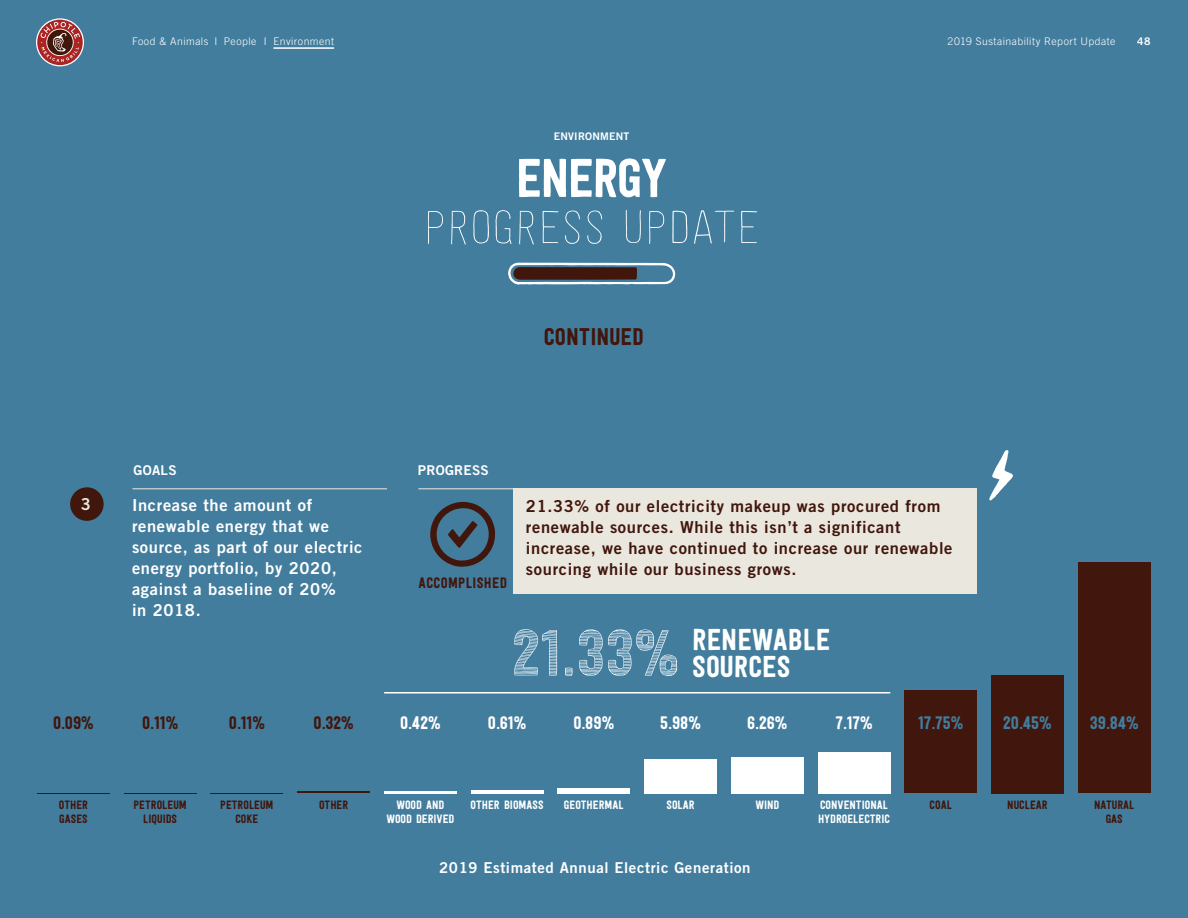
<style>
.page{position:relative;width:1188px;height:918px;background:#437d9e}
.page>*{position:absolute;margin:0;border:0;box-sizing:border-box;transform-origin:0 0}
.t1{font:54px "Festivo Letters No.17";letter-spacing:-.05em;color:#fff}
.t2{font:54px "Festivo Letters No.1";letter-spacing:-.03em;color:#fff}
.t3{font:30px/27px "Festivo Letters No.1";color:#fff}
.t4{font:24px "Festivo Letters No.1";color:#41160c}
.t5{font:18px "Festivo Letters No.1";color:#fff}
.t6{font:18px "Festivo Letters No.1";color:#41160c}
.t7{font:18px "Festivo Letters No.1";color:#437d9e}
.t8{font:16.5px/21px "Trade Gothic LT Std Bd 2";letter-spacing:.04em;color:#41160c}
.t9{font:16.5px/21px "Trade Gothic LT Std Bd 2";letter-spacing:.04em;color:#fff}
.t10{font:16.5px "Trade Gothic LT Std Bd 2";color:#eae7df}
.t11{font:15px "Trade Gothic LT Std Bd 2";letter-spacing:.04em;color:#fff}
.t12{font:15px "Festivo Letters No.1";letter-spacing:.02em;color:#41160c}
.t13{font:13.5px "Trade Gothic LT Std Bd 2";letter-spacing:.02em;color:#fff}
.t14{font:12px "Festivo Letters No.1";color:#fff}
.t15{font:12px/13.5px "Festivo Letters No.1";color:#41160c;text-align:center}
.t16{font:300 10.5px "Trade Gothic LT Std";letter-spacing:.045em;color:#fff}
.t17{font:10.5px "Trade Gothic LT Std Bd 2";letter-spacing:.02em;color:#fff}
.s1{font-family:"Festivo Letters No.4";font-size:64.5px}
</style>
<div class="page">
<div style="left:70px;top:487px;width:34px;height:34px;background:#41160c;border-radius:50%"></div>
<hr style="left:132px;top:488px;width:255px;height:1px;background:#eae7df">
<hr style="left:418px;top:488px;width:448px;height:1px;background:#eae7df">
<div style="left:514px;top:488px;width:463px;height:106px;background:#eae7df"></div>
<div style="left:1078px;top:562px;width:72px;height:231px;background:#41160c"></div>
<div style="left:905px;top:691px;width:72px;height:102px;background:#41160c"></div>
<div style="left:731px;top:757px;width:73px;height:36px;background:#fff"></div>
<div style="left:558px;top:788px;width:72px;height:5px;background:#fff"></div>
<hr style="left:384px;top:791px;width:73px;height:2px;background:#fff">
<hr style="left:211px;top:793px;width:72px;height:1px;background:#41160c">
<hr style="left:37px;top:793px;width:73px;height:1px;background:#41160c">
<div style="left:991px;top:675px;width:73px;height:118px;background:#41160c"></div>
<div style="left:818px;top:752px;width:72px;height:41px;background:#fff"></div>
<div style="left:644px;top:759px;width:73px;height:34px;background:#fff"></div>
<hr style="left:471px;top:790px;width:72px;height:3px;background:#fff">
<hr style="left:297px;top:792px;width:73px;height:1px;background:#41160c">
<hr style="left:124px;top:793px;width:72px;height:1px;background:#41160c">
<hr style="left:384px;top:692px;width:506px;height:2px;background:#fff">
<svg style="left:989px;top:450px;width:24px;height:51px"></svg>
<svg style="left:508px;top:263px;width:168px;height:22px"></svg>
<svg style="left:430px;top:502px;width:65px;height:65px"></svg>
<svg style="left:36px;top:18px;width:48px;height:48px"></svg>
<svg style="left:37px;top:20px;width:46px;height:45px;background:#955a5c"></svg>
<hr style="left:273px;top:47px;width:61px;height:2px;background:#fff">
<p class="t16" style="left:132px;top:35px;width:87px">Food &amp; Animals I</p>
<p class="t16" style="left:264px;top:35px;width:4px">I</p>
<p class="t16" style="left:224px;top:35px;width:34px">People</p>
<p class="t16" style="left:273px;top:35px;width:62px">Environment</p>
<p class="t16" style="left:948px;top:35px;width:170px">2019 Sustainability Report Update</p>
<p class="t17" style="left:1137px;top:35px;width:15px">48</p>
<p class="t17" style="left:554px;top:129px;width:77px">ENVIRONMENT</p>
<h1 class="t2" style="left:516px;top:145px;width:153px">ENERGY</h1>
<h1 class="t1" style="left:422px;top:196px;width:341px">PROGRESS UPDATE</h1>
<p class="t13" style="left:134px;top:462px;width:45px">GOALS</p>
<p class="t13" style="left:418px;top:462px;width:72px">PROGRESS</p>
<h3 class="t4" style="left:544px;top:322px;width:101px">CONTINUED</h3>
<p class="t10" style="left:81px;top:494px;width:12px">3</p>
<p class="t9" style="left:132px;top:494px;width:232px">Increase the amount of renewable energy that we source, as part of our electric energy portfolio, by 2020, against a baseline of 20%<br>in 2018.</p>
<p class="t8" style="left:526px;top:496px;width:428px">21.33% of our electricity makeup was procured from renewable sources. While this isn’t a significant increase, we have continued to increase our renewable sourcing while our business grows.</p>
<p class="t12" style="left:418px;top:574px;width:90px">ACCOMPLISHED</p>
<h2 class="t3" style="left:692px;top:625px;width:140px;text-indent:-180px"><span class="s1">21.33%</span> RENEWABLE<br>SOURCES</h2>
<p class="t6" style="left:53px;top:712px;width:42px">0.09%</p>
<p class="t6" style="left:142px;top:712px;width:38px">0.11%</p>
<p class="t6" style="left:229px;top:712px;width:38px">0.11%</p>
<p class="t6" style="left:314px;top:712px;width:42px">0.32%</p>
<p class="t5" style="left:400px;top:712px;width:42px">0.42%</p>
<p class="t5" style="left:488px;top:712px;width:40px">0.61%</p>
<p class="t5" style="left:573px;top:712px;width:42px">0.89%</p>
<p class="t5" style="left:660px;top:712px;width:42px">5.98%</p>
<p class="t5" style="left:747px;top:712px;width:42px">6.26%</p>
<p class="t5" style="left:835px;top:712px;width:39px">7.17%</p>
<p class="t7" style="left:918px;top:712px;width:47px">17.75%</p>
<p class="t7" style="left:1003px;top:712px;width:50px">20.45%</p>
<p class="t7" style="left:1090px;top:712px;width:51px">39.84%</p>
<p class="t15" style="left:59px;top:798px;width:31px;text-align:left">OTHER<br>GASES</p>
<p class="t15" style="left:134px;top:798px;width:55px">PETROLEUM</p>
<p class="t15" style="left:319px;top:798px;width:31px">OTHER</p>
<p class="t14" style="left:471px;top:798px;width:75px">OTHER BIOMASS</p>
<p class="t14" style="left:666px;top:798px;width:30px">SOLAR</p>
<p class="t15" style="left:143px;top:812px;width:35px">LIQUIDS</p>
<p class="t15" style="left:220px;top:798px;width:55px">PETROLEUM<br>COKE</p>
<p class="t14" style="left:820px;top:798px;width:70px">CONVENTIONAL</p>
<p class="t15" style="left:1007px;top:798px;width:42px">NUCLEAR</p>
<p class="t14" style="left:396px;top:798px;width:49px">WOOD AND</p>
<p class="t14" style="left:564px;top:798px;width:61px">GEOTHERMAL</p>
<p class="t14" style="left:755px;top:798px;width:25px">WIND</p>
<p class="t15" style="left:930px;top:798px;width:24px">COAL</p>
<p class="t14" style="left:386px;top:812px;width:70px">WOOD DERIVED</p>
<p class="t14" style="left:818px;top:812px;width:74px">HYDROELECTRIC</p>
<p class="t11" style="left:439px;top:859px;width:313px">2019 Estimated Annual Electric Generation</p>
<p class="t15" style="left:1094px;top:798px;width:42px">NATURAL<br>GAS</p>
</div>
